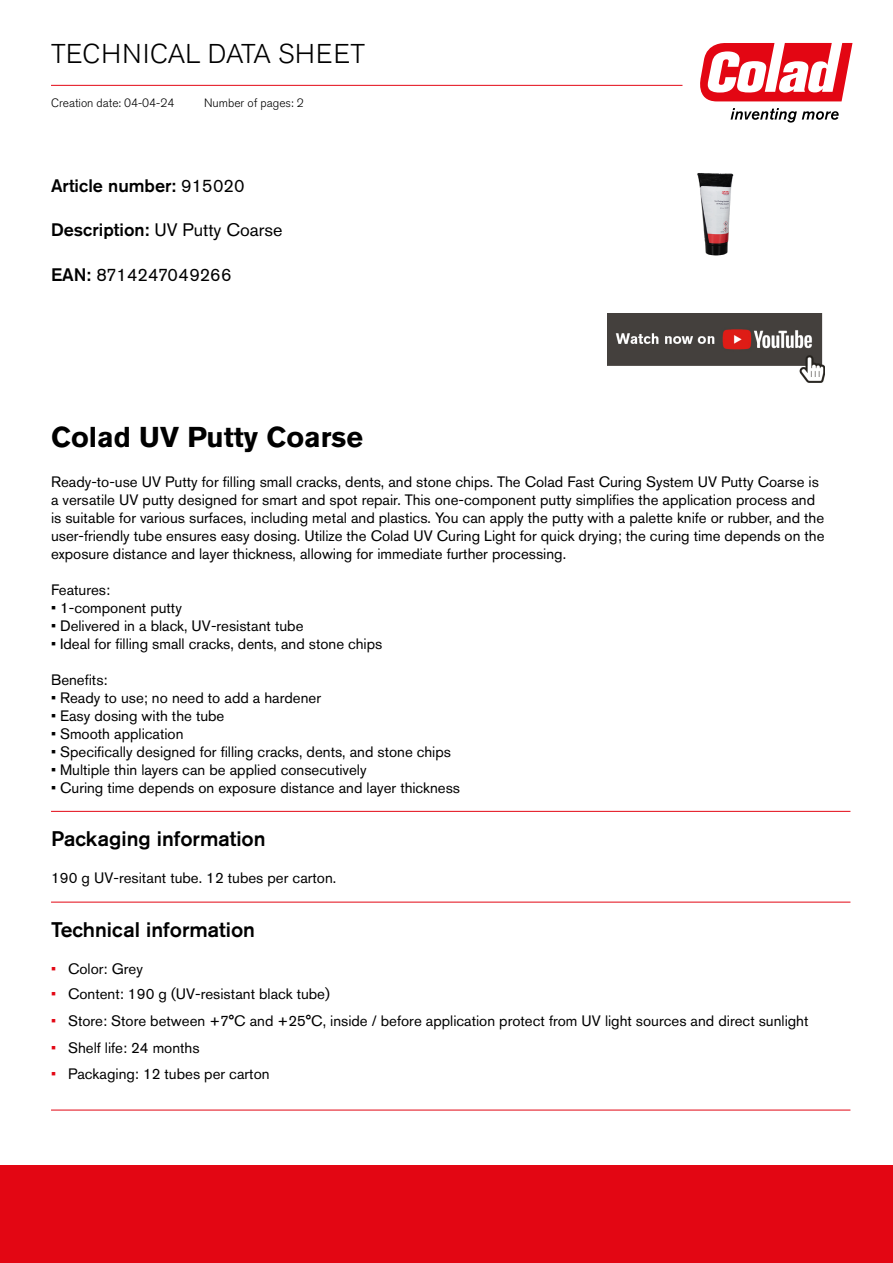
<style>
.page{position:relative;width:893px;height:1263px;background:#fff}
.page>*{position:absolute;margin:0;border:0;box-sizing:border-box;transform-origin:0 0}
.t1{font:700 28.5px "Akzidenz Grotesk Pro";color:#000}
.t2{font:300 27px "Akzidenz Grotesk Pro";letter-spacing:.01em;color:#000}
.t3{font:500 21px "Akzidenz Grotesk Pro";color:#000}
.t4{font:18px "Akzidenz Grotesk Pro";color:#000}
.t5{font:500 18px "Akzidenz Grotesk Pro";color:#000}
.t6{font:15px/18px "Akzidenz Grotesk Pro";color:#000}
.t7{font:300 12px "Akzidenz Grotesk Pro";color:#000}
.s1{font-weight:400}
.s2{font-weight:500}
.s3{color:#e30613}
</style>
<div class="page">
<svg style="left:700px;top:43px;width:152px;height:58px"></svg>
<svg style="left:731px;top:108px;width:108px;height:15px"></svg>
<hr style="left:51px;top:85px;width:631px;height:1px;background:#e30613">
<div style="left:0;top:1165px;width:893px;height:98px;background:#e30613"></div>
<hr style="left:51px;top:811px;width:799px;height:1px;background:#e30613">
<hr style="left:51px;top:902px;width:799px;height:1px;background:#e30613">
<hr style="left:51px;top:1110px;width:799px;height:1px;background:#e30613">
<img style="left:608px;top:313px;width:217px;height:70px">
<img style="left:697px;top:173px;width:37px;height:83px">
<h2 class="t2" style="left:51px;top:36px;width:316px">TECHNICAL DATA SHEET</h2>
<p class="t7" style="left:204px;top:95px;width:101px">Number of pages: 2</p>
<p class="t7" style="left:51px;top:95px;width:125px">Creation date: 04-04-24</p>
<p class="t5" style="left:51px;top:174px;width:195px">Article number: <span class="s1">915020</span></p>
<p class="t4" style="left:51px;top:218px;width:233px"><span class="s2">Description:</span> UV Putty Coarse</p>
<p class="t4" style="left:51px;top:263px;width:182px"><span class="s2">EAN:</span> 8714247049266</p>
<h1 class="t1" style="left:51px;top:418px;width:313px">Colad UV Putty Coarse</h1>
<p class="t6" style="left:51px;top:472px;width:775px">Ready-to-use UV Putty for filling small cracks, dents, and stone chips. The Colad Fast Curing System UV Putty Coarse is a versatile UV putty designed for smart and spot repair. This one-component putty simplifies the application process and is suitable for various surfaces, including metal and plastics. You can apply the putty with a palette knife or rubber, and the user-friendly tube ensures easy dosing. Utilize the Colad UV Curing Light for quick drying; the curing time depends on the exposure distance and layer thickness, allowing for immediate further processing.</p>
<p class="t6" style="left:51px;top:580px;width:61px">Features:</p>
<p class="t6" style="left:51px;top:598px;width:132px">• 1-component putty</p>
<p class="t6" style="left:51px;top:616px;width:254px">• Delivered in a black, UV-resistant tube</p>
<p class="t6" style="left:51px;top:634px;width:333px">• Ideal for filling small cracks, dents, and stone chips</p>
<p class="t6" style="left:51px;top:670px;width:58px">Benefits:</p>
<p class="t6" style="left:51px;top:688px;width:272px">• Ready to use; no need to add a hardener</p>
<p class="t6" style="left:51px;top:706px;width:175px">• Easy dosing with the tube</p>
<p class="t6" style="left:51px;top:724px;width:134px">• Smooth application</p>
<p class="t6" style="left:51px;top:742px;width:401px">• Specifically designed for filling cracks, dents, and stone chips</p>
<p class="t6" style="left:51px;top:760px;width:317px">• Multiple thin layers can be applied consecutively</p>
<p class="t6" style="left:51px;top:778px;width:410px">• Curing time depends on exposure distance and layer thickness</p>
<h3 class="t3" style="left:51px;top:825px;width:216px">Packaging information</h3>
<p class="t6" style="left:51px;top:869px;width:287px">190 g UV-resitant tube. 12 tubes per carton.</p>
<h3 class="t3" style="left:51px;top:916px;width:206px">Technical information</h3>
<p class="t6" style="left:51px;top:960px;width:93px"><span class="s3">•</span> Color: Grey</p>
<p class="t6" style="left:51px;top:985px;width:280px"><span class="s3">•</span> Content: 190 g (UV-resistant black tube)</p>
<p class="t6" style="left:51px;top:1012px;width:759px"><span class="s3">•</span> Store: Store between +7°C and +25°C, inside / before application protect from UV light sources and direct sunlight</p>
<p class="t6" style="left:51px;top:1038px;width:150px"><span class="s3">•</span> Shelf life: 24 months</p>
<p class="t6" style="left:51px;top:1065px;width:220px"><span class="s3">•</span> Packaging: 12 tubes per carton</p>
</div>
